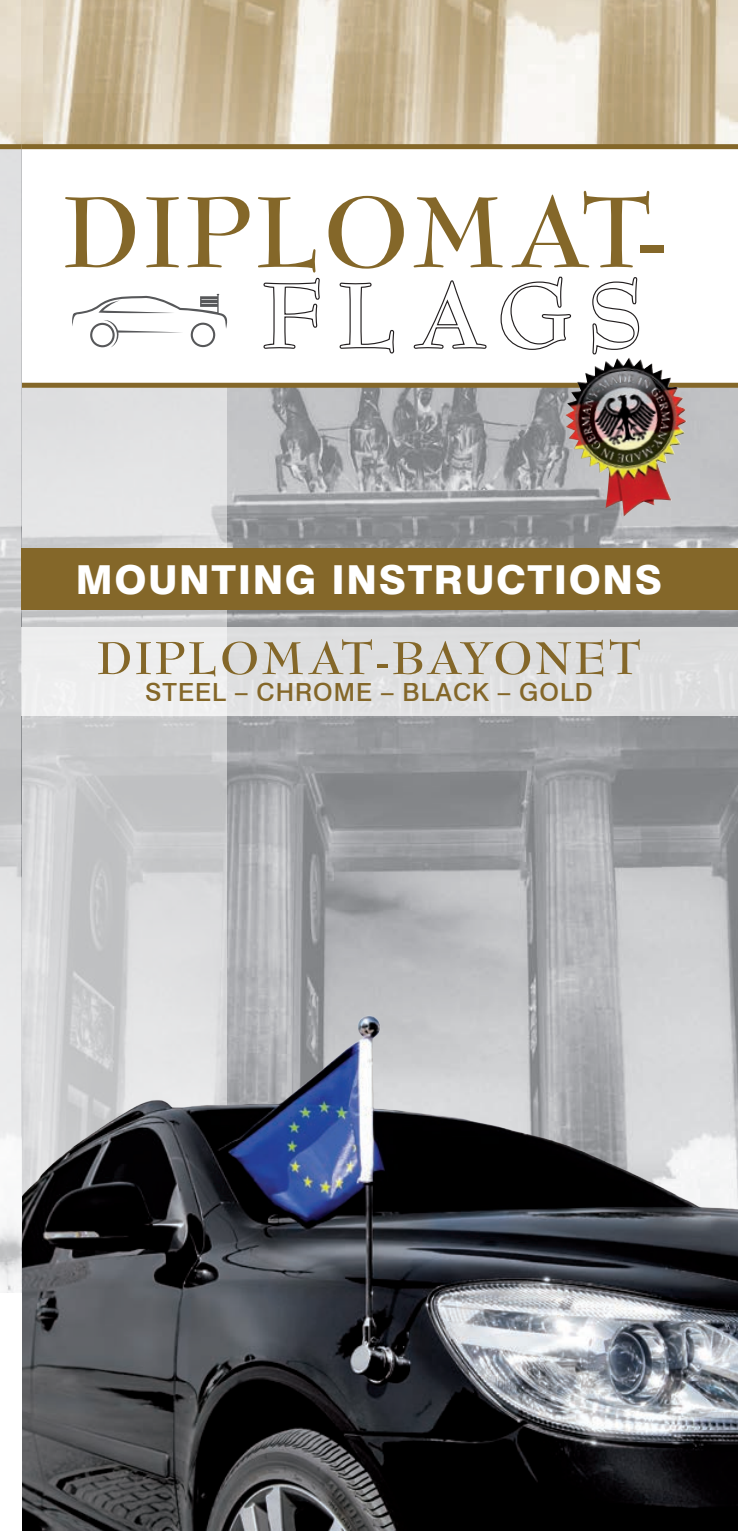
<style>
.page{position:relative;width:738px;height:1531px;background:#fff}
.page>*{position:absolute;margin:0;border:0;box-sizing:border-box;transform-origin:0 0}
.t1{font:700 109.5px "Bernhard Modern Std";letter-spacing:.03em;color:#846729}
.t2{font:700 99.25px "Bernhard Modern Std";letter-spacing:.15em;color:#fff}
.t3{font:700 50px "Bernhard Modern Std";letter-spacing:.05em;color:#846729}
.t4{font:800 40px "Swiss 721 BT";letter-spacing:.04em;color:#fff}
.t5{font:500 25px "Swiss 721 BT";letter-spacing:.04em;color:#846729}
</style>
<div class="page">
<img style="left:227px;top:388px;width:510px;height:586px">
<svg style="left:21px;top:149px;width:206px;height:825px"></svg>
<img style="left:43px;top:0;width:694px;height:144px">
<div style="left:21px;top:383px;width:716px;height:5px;background:#846729"></div>
<img style="left:21px;top:974px;width:716px;height:557px">
<svg style="left:71px;top:294px;width:156px;height:53px"></svg>
<svg style="left:263px;top:277px;width:57px;height:72px"></svg>
<svg style="left:339px;top:282px;width:56px;height:72px"></svg>
<svg style="left:413px;top:280px;width:74px;height:69px"></svg>
<svg style="left:500px;top:276px;width:72px;height:74px"></svg>
<svg style="left:592px;top:277px;width:47px;height:78px"></svg>
<img style="left:565px;top:358px;width:121px;height:159px">
<svg style="left:0;top:149px;width:21px;height:1144px;background:#dcdcde"></svg>
<img style="left:0;top:0;width:43px;height:144px">
<div style="left:0;top:144px;width:21px;height:5px;background:#846729"></div>
<div style="left:21px;top:144px;width:716px;height:5px;background:#846729"></div>
<div style="left:21px;top:548px;width:716px;height:61px;background:#846729"></div>
<div style="left:21px;top:627px;width:716px;height:89px;background:linear-gradient(to right,#eee,#d9dadb)"></div>
<p class="t1" style="left:63px;top:175px;width:606px">DIPLOMAT-</p>
<p class="t2" style="left:262px;top:264px;width:381px">FLAGS</p>
<h3 class="t4" style="left:76px;top:555px;width:587px">MOUNTING INSTRUCTIONS</h3>
<h3 class="t3" style="left:97px;top:632px;width:545px">DIPLOMAT-BAYONET</h3>
<p class="t5" style="left:145px;top:677px;width:449px">STEEL – CHROME – BLACK – GOLD</p>
</div>
